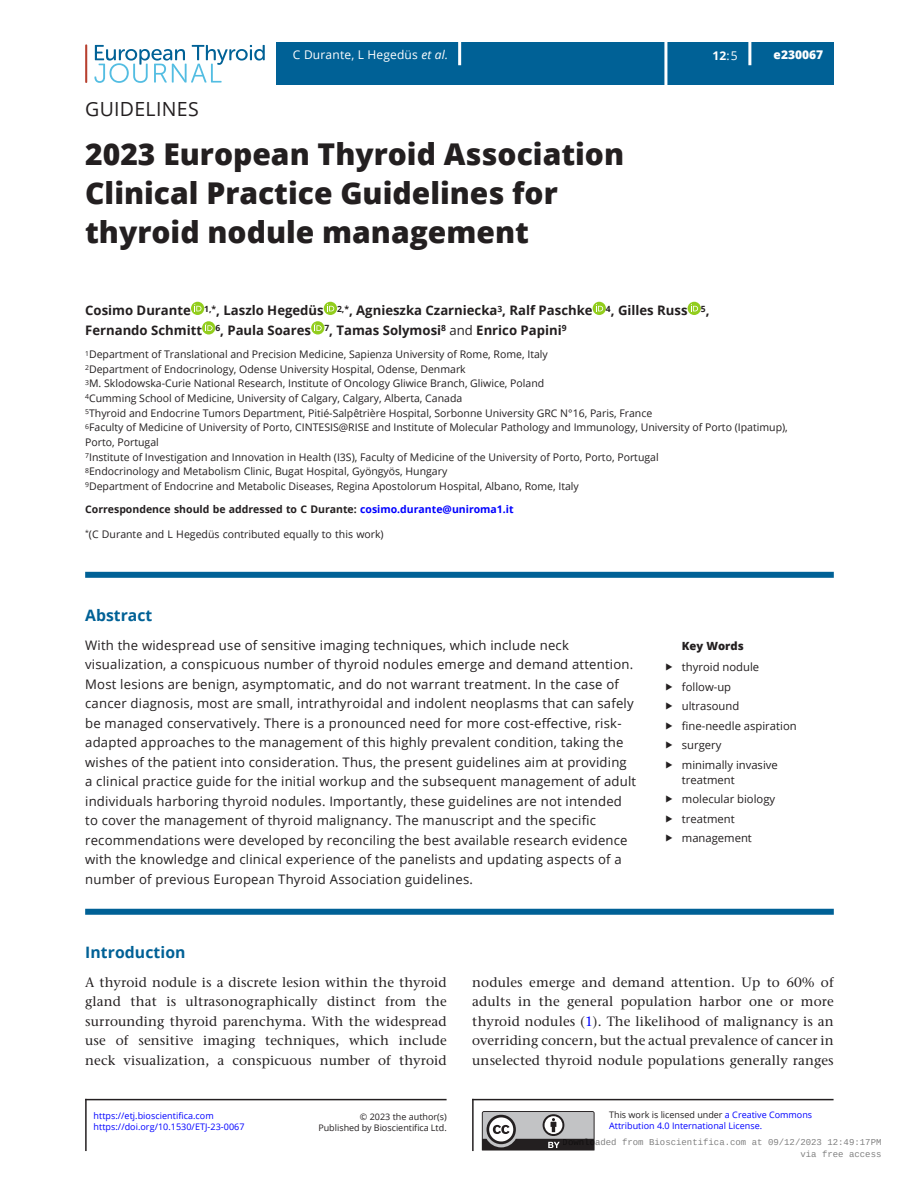
<style>
.page{position:relative;width:919px;height:1187px;background:#fff}
.page>*{position:absolute;margin:0;border:0;box-sizing:border-box;transform-origin:0 0}
.CT{font:800 30px/39px "Open Sans";color:#231f20}
.AT{font:19.5px "Open Sans";letter-spacing:.015em;color:#231f20}
.H1_Rule{font:700 15.75px "Open Sans";letter-spacing:.005em;color:#006196}
.ABS_H{font:700 15.75px "Open Sans";color:#006196}
.TXT{font:500 13.5px/19.5px "Stone Serif ITC Pro";letter-spacing:.01em;color:#231f20;text-align:justify}
.ABS_TXT_L{font:13.2px/19.5px "Open Sans";letter-spacing:.015em;color:#231f20}
.AU{font:700 13.2px/19.5px "Open Sans";color:#231f20}
.t1{font:12px "Open Sans";letter-spacing:.015em;color:#fff}
.t2{font:800 12px "Open Sans";color:#fff}
.t3{font:700 12px "Open Sans";color:#fff}
.t4{font:11.25px/15px "Open Sans";color:#231f20}
.Keywords_Head{font:800 11.25px "Open Sans";color:#231f20}
.Address{font:10.5px/14.7px "Open Sans";color:#231f20}
.Corres{font:700 10.5px "Open Sans";color:#231f20}
.FN{font:10.5px "Open Sans";color:#231f20}
.t5{font:9px/11.2px "Open Sans";color:#00f}
.t6{font:9px/12px "Liberation Mono";color:rgb(0 0 0/.5);text-align:right}
.t7{font:9px "Open Sans";color:#231f20}
.s1{font-style:italic}
.s2{font-weight:400}
.s3{color:#00f}
.s4{color:#231f20}
</style>
<div class="page">
<div style="left:276px;top:42px;width:557px;height:43px;background:#006196"></div>
<svg style="left:94px;top:45px;width:171px;height:38px"></svg>
<hr style="left:85px;top:44px;width:2px;height:39px;background:#b7402f">
<div style="left:458px;top:42px;width:3px;height:23px;border:2px solid #fff"></div>
<div style="left:748px;top:42px;width:3px;height:23px;background:#006196;border:2px solid #fff"></div>
<div style="left:664px;top:42px;width:3px;height:44px;background:#006196;border:2px solid #fff"></div>
<svg style="left:191px;top:302px;width:13px;height:13px"></svg>
<svg style="left:194px;top:304px;width:7px;height:7px"></svg>
<svg style="left:324px;top:302px;width:13px;height:13px"></svg>
<svg style="left:327px;top:304px;width:7px;height:7px"></svg>
<svg style="left:592px;top:302px;width:14px;height:13px"></svg>
<svg style="left:596px;top:304px;width:7px;height:7px"></svg>
<svg style="left:687px;top:302px;width:13px;height:13px"></svg>
<svg style="left:690px;top:304px;width:8px;height:7px"></svg>
<svg style="left:202px;top:321px;width:13px;height:13px"></svg>
<svg style="left:205px;top:323px;width:7px;height:8px"></svg>
<svg style="left:311px;top:321px;width:13px;height:13px"></svg>
<svg style="left:314px;top:323px;width:7px;height:8px"></svg>
<div style="left:85px;top:571px;width:748px;height:6px;background:#006196"></div>
<div style="left:85px;top:908px;width:748px;height:6px;background:#006196"></div>
<svg style="left:482px;top:1111px;width:112px;height:39px"></svg>
<hr style="left:85px;top:1098px;width:361px;height:2px;background:#231f20">
<hr style="left:85px;top:1098px;width:2px;height:52px;background:#231f20">
<hr style="left:472px;top:1098px;width:361px;height:2px;background:#231f20">
<hr style="left:472px;top:1098px;width:1px;height:52px;background:#231f20">
<p class="t1" style="left:293px;top:47px;width:157px">C Durante, L Hegedüs <span class="s1">et al.</span></p>
<p class="t3" style="left:712px;top:47px;width:27px">12<span class="s2">:5</span></p>
<p class="t2" style="left:773px;top:46px;width:51px">e230067</p>
<p class="AT" style="left:85px;top:96px;width:115px">GUIDELINES</p>
<p class="CT" style="left:85px;top:133px;width:540px">2023 European Thyroid Association<br>Clinical Practice Guidelines for thyroid nodule management</p>
<p class="AU" style="left:85px;top:300px;width:625px">Cosimo Durante <sup>1,*</sup>, Laszlo Hegedüs <sup>2,*</sup>, Agnieszka Czarniecka<sup>3</sup>, Ralf Paschke <sup>4</sup>, Gilles Russ <sup>5</sup>,<br>Fernando Schmitt <sup>6</sup>, Paula Soares <sup>7</sup>, Tamas Solymosi<sup>8</sup> <span class="s2">and</span> Enrico Papini<sup>9</sup></p>
<p class="Address" style="left:85px;top:347px;width:464px"><sup>1</sup>Department of Translational and Precision Medicine, Sapienza University of Rome, Rome, Italy</p>
<p class="Address" style="left:85px;top:361px;width:382px"><sup>2</sup>Department of Endocrinology, Odense University Hospital, Odense, Denmark</p>
<p class="Address" style="left:85px;top:376px;width:460px"><sup>3</sup>M. Sklodowska-Curie National Research, Institute of Oncology Gliwice Branch, Gliwice, Poland</p>
<p class="Address" style="left:85px;top:390px;width:378px"><sup>4</sup>Cumming School of Medicine, University of Calgary, Calgary, Alberta, Canada</p>
<p class="Address" style="left:85px;top:405px;width:568px"><sup>5</sup>Thyroid and Endocrine Tumors Department, Pitié-Salpêtrière Hospital, Sorbonne University GRC N°16, Paris, France</p>
<p class="Address" style="left:85px;top:420px;width:704px"><sup>6</sup>Faculty of Medicine of University of Porto, CINTESIS@RISE and Institute of Molecular Pathology and Immunology, University of Porto (Ipatimup),<br>Porto, Portugal</p>
<p class="Address" style="left:85px;top:449px;width:575px"><sup>7</sup>Institute of Investigation and Innovation in Health (I3S), Faculty of Medicine of the University of Porto, Porto, Portugal</p>
<p class="Address" style="left:85px;top:464px;width:363px"><sup>8</sup>Endocrinology and Metabolism Clinic, Bugat Hospital, Gyöngyös, Hungary</p>
<p class="Address" style="left:85px;top:478px;width:495px"><sup>9</sup>Department of Endocrine and Metabolic Diseases, Regina Apostolorum Hospital, Albano, Rome, Italy</p>
<p class="Corres" style="left:85px;top:502px;width:430px">Correspondence should be addressed to C Durante: <span class="s3">cosimo.durante@uniroma1.it</span></p>
<p class="FN" style="left:85px;top:526px;width:300px"><sup>*</sup>(C Durante and L Hegedüs contributed equally to this work)</p>
<p class="ABS_H" style="left:85px;top:603px;width:69px">Abstract</p>
<p class="ABS_TXT_L" style="left:85px;top:635px;width:552px">With the widespread use of sensitive imaging techniques, which include neck visualization, a conspicuous number of thyroid nodules emerge and demand attention.<br>Most lesions are benign, asymptomatic, and do not warrant treatment. In the case of cancer diagnosis, most are small, intrathyroidal and indolent neoplasms that can safely be managed conservatively. There is a pronounced need for more cost-effective, risk&shy;adapted approaches to the management of this highly prevalent condition, taking the wishes of the patient into consideration. Thus, the present guidelines aim at providing a clinical practice guide for the initial workup and the subsequent management of adult individuals harboring thyroid nodules. Importantly, these guidelines are not intended to cover the management of thyroid malignancy. The manuscript and the specific recommendations were developed by reconciling the best available research evidence with the knowledge and clinical experience of the panelists and updating aspects of a number of previous European Thyroid Association guidelines.</p>
<p class="Keywords_Head" style="left:681px;top:637px;width:63px">Key Words</p>
<p class="t4" style="left:681px;top:659px;width:79px">thyroid nodule</p>
<p class="t4" style="left:681px;top:678px;width:51px">follow-up</p>
<p class="t4" style="left:681px;top:698px;width:59px">ultrasound</p>
<p class="t4" style="left:681px;top:717px;width:116px">fine-needle aspiration</p>
<p class="t4" style="left:681px;top:737px;width:41px">surgery</p>
<p class="t4" style="left:681px;top:756px;width:97px">minimally invasive treatment</p>
<p class="t4" style="left:681px;top:791px;width:95px">molecular biology</p>
<p class="t4" style="left:681px;top:810px;width:54px">treatment</p>
<p class="t4" style="left:681px;top:830px;width:72px">management</p>
<p class="H1_Rule" style="left:85px;top:940px;width:102px">Introduction</p>
<p class="TXT" style="left:85px;top:972px;width:363px">A thyroid nodule is a discrete lesion within the thyroid gland that is ultrasonographically distinct from the surrounding thyroid parenchyma. With the widespread use of sensitive imaging techniques, which include neck visualization, a conspicuous number of thyroid</p>
<p class="TXT" style="left:472px;top:972px;width:363px">nodules emerge and demand attention. Up to 60% of adults in the general population harbor one or more thyroid nodules (<span class="s3">1</span>). The likelihood of malignancy is an overriding concern, but the actual prevalence of cancer in unselected thyroid nodule populations generally ranges</p>
<p class="t5" style="left:94px;top:1109px;width:122px">https://etj.bioscientifica.com</p>
<p class="t7" style="left:360px;top:1109px;width:88px">© 2023 the author(s)</p>
<p class="t5" style="left:609px;top:1108px;width:204px"><span class="s4">This work is licensed under</span> a Creative Commons<br>Attribution 4.0 International License.</p>
<p class="t6" style="left:562px;top:1136px;width:320px">Downloaded from Bioscientifica.com at 09/12/2023 12:49:17PM via free access</p>
<p class="t5" style="left:94px;top:1121px;width:152px">https://doi.org/10.1530/ETJ-23-0067</p>
<p class="t7" style="left:318px;top:1121px;width:130px">Published by Bioscientifica Ltd.</p>
</div>
